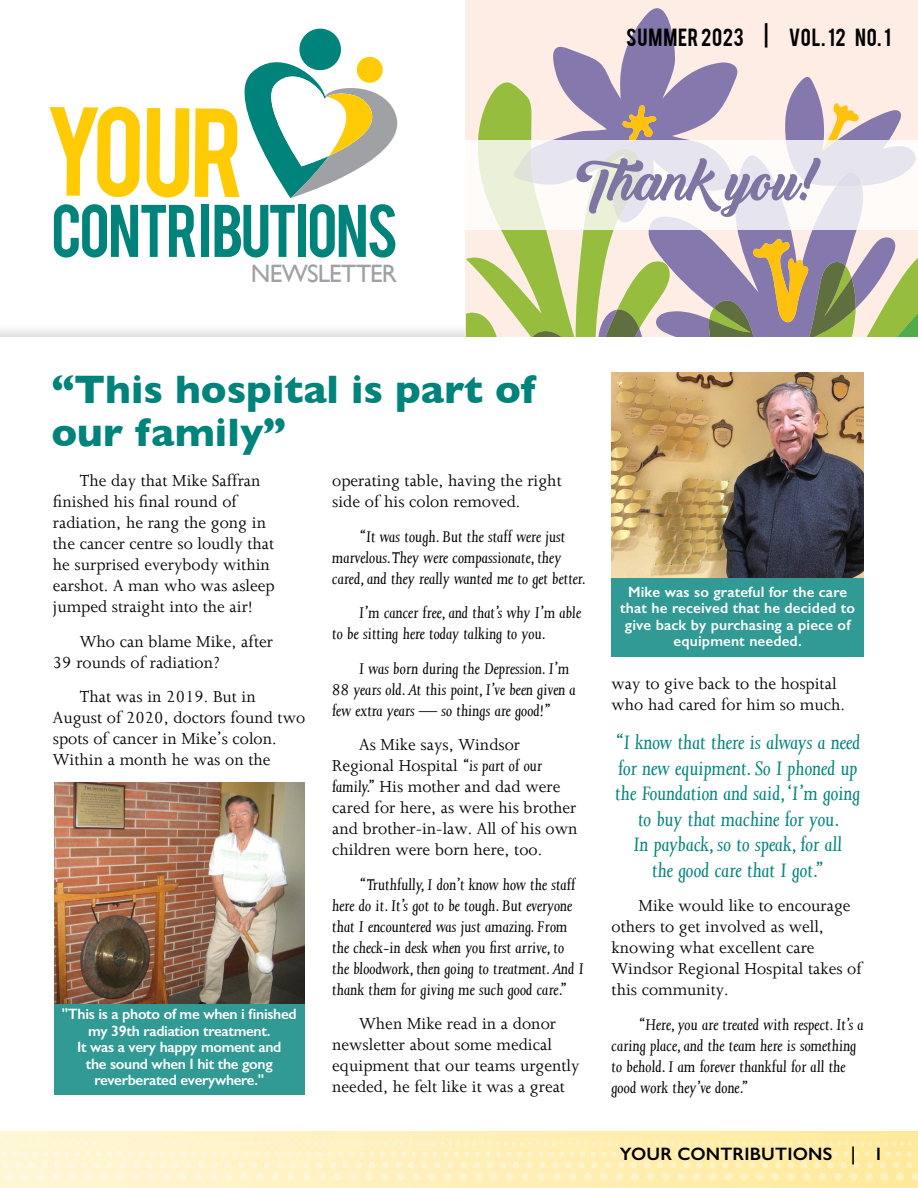
<style>
.page{position:relative;width:918px;height:1188px;background:#fff}
.page>*{position:absolute;margin:0;border:0;box-sizing:border-box;transform-origin:0 0}
.t1{font:99.3px "Bebas";color:#ffcb05}
.t2{font:58.5px "Bebas";letter-spacing:-.03em;color:#00837b}
.t3{font:53.1px "Backto Black Bold Demo";color:#7e75a3}
.t4{font:700 40.5px/43.5px "Gill Sans";color:#00837b}
.t5{font:25.05px "Gill Sans";letter-spacing:-.03em;color:#9fa1a4}
.t6{font:italic 22.5px/25.5px "Joanna";color:#00837b;text-align:center}
.t7{font:19.5px "Bebas";letter-spacing:.04em;color:#000}
.t8{font:18px/21px "Joanna";color:#000}
.t9{font:italic 18px/21px "Joanna";color:#000}
.t10{font:600 18px "Gill Sans";letter-spacing:.01em;color:#000}
.t11{font:600 15px/16.5px "Gill Sans";letter-spacing:-.02em;color:#fff;text-align:center}
.t12{font:600 15px/16.5px "Gill Sans";letter-spacing:.01em;color:#fff;text-align:center}
.s1{font-style:normal}
.s2{font-style:italic}
</style>
<div class="page">
<div style="left:611px;top:573px;width:253px;height:84px;background:#319a94"></div>
<div style="left:54px;top:1002px;width:251px;height:92px;background:#319a94"></div>
<div style="left:0;top:0;width:918px;height:339px;background:#000;opacity:.2"></div>
<img style="left:611px;top:373px;width:253px;height:205px">
<img style="left:54px;top:783px;width:251px;height:220px">
<div style="left:0;top:1132px;width:918px;height:56px;background:linear-gradient(to right,#fff6d6,#ffea9b)"></div>
<svg style="left:0;top:1152px;width:918px;height:29px;background:#fff1bf"></svg>
<svg style="left:0;top:1142px;width:918px;height:4px;background:#fff1c1"></svg>
<div style="left:466px;top:0;width:452px;height:337px;background:#feede5"></div>
<svg style="left:466px;top:82px;width:182px;height:228px"></svg>
<svg style="left:648px;top:230px;width:244px;height:107px;fill:#8578ad"></svg>
<svg style="left:531px;top:8px;width:207px;height:132px"></svg>
<svg style="left:622px;top:105px;width:35px;height:35px"></svg>
<svg style="left:785px;top:77px;width:116px;height:63px"></svg>
<svg style="left:466px;top:310px;width:184px;height:27px"></svg>
<svg style="left:708px;top:239px;width:210px;height:98px"></svg>
<svg style="left:462px;top:140px;width:456px;height:90px;background:#efeeee"></svg>
<h1 class="t1" style="left:44px;top:80px;width:203px">YOUR</h1>
<h2 class="t2" style="left:51px;top:188px;width:348px">CONTRIBUTIONS</h2>
<h3 class="t5" style="left:251px;top:259px;width:148px">NEWSLETTER</h3>
<h3 class="t4" style="left:51px;top:366px;width:486px">“This hospital is part of our family”</h3>
<p class="t7" style="left:626px;top:23px;width:266px">SUMMER 2023 | VOL. 12 NO. 1</p>
<h3 class="t3" style="left:577px;top:151px;width:245px">Thank you!</h3>
<p class="t8" style="left:53px;top:470px;width:223px;text-indent:27px">The day that Mike Saffran finished his final round of radiation, he rang the gong in the cancer centre so loudly that he surprised everybody within earshot. A man who was asleep jumped straight into the air!</p>
<p class="t8" style="left:53px;top:631px;width:222px;text-indent:27px">Who can blame Mike, after<br>39 rounds of radiation?</p>
<p class="t8" style="left:53px;top:686px;width:254px;text-indent:27px">That was in 2019. But in<br>August of 2020, doctors found two spots of cancer in Mike’s colon.<br>Within a month he was on the</p>
<p class="t11" style="left:62px;top:1006px;width:236px">"This is a photo of me when i finished my 39th radiation treatment.<br>It was a very happy moment and<br>the sound when I hit the gong reverberated everywhere."</p>
<p class="t8" style="left:332px;top:470px;width:231px">operating table, having the right side of his colon removed.</p>
<p class="t9" style="left:332px;top:525px;width:255px;text-indent:27px">“It was tough. But the staff were just marvelous.They were compassionate, they cared, and they really wanted me to get better.</p>
<p class="t9" style="left:332px;top:602px;width:250px;text-indent:27px">I’m cancer free, and that’s why I’m able to be sitting here today talking to you.</p>
<p class="t9" style="left:332px;top:657px;width:245px;text-indent:27px">I was born during the Depression. I’m<br>88 years old. At this point, I’ve been given a few extra years <span class="s1">—</span> so things are good!”</p>
<p class="t8" style="left:332px;top:734px;width:247px;text-indent:27px">As Mike says, Windsor<br>Regional Hospital <span class="s2">“is part of our family.”</span> His mother and dad were cared for here, as were his brother and brother-in-law. All of his own children were born here, too.</p>
<p class="t9" style="left:332px;top:873px;width:253px;text-indent:27px">“Truthfully, I don’t know how the staff here do it. It’s got to be tough. But everyone that I encountered was just amazing. From the check-in desk when you first arrive, to the bloodwork, then going to treatment. And I thank them for giving me such good care.”</p>
<p class="t8" style="left:332px;top:1013px;width:249px;text-indent:27px">When Mike read in a donor newsletter about some medical equipment that our teams urgently needed, he felt like it was a great</p>
<p class="t12" style="left:620px;top:583px;width:236px">Mike was so grateful for the care that he received that he decided to give back by purchasing a piece of equipment needed.</p>
<p class="t8" style="left:612px;top:673px;width:235px">way to give back to the hospital who had cared for him so much.</p>
<p class="t6" style="left:615px;top:729px;width:247px">“I know that there is always a need for new equipment. So I phoned up the Foundation and said,‘I’m going to buy that machine for you.<br>In payback, so to speak, for all<br>the good care that I got.”</p>
<p class="t8" style="left:612px;top:895px;width:252px;text-indent:27px">Mike would like to encourage others to get involved as well, knowing what excellent care<br>Windsor Regional Hospital takes of this community.</p>
<p class="t9" style="left:612px;top:1013px;width:254px;text-indent:27px">“Here, you are treated with respect. It’s a caring place, and the team here is something to behold. I am forever thankful for all the good work they’ve done.”</p>
<p class="t10" style="left:620px;top:1143px;width:265px">YOUR CONTRIBUTIONS | 1</p>
</div>
